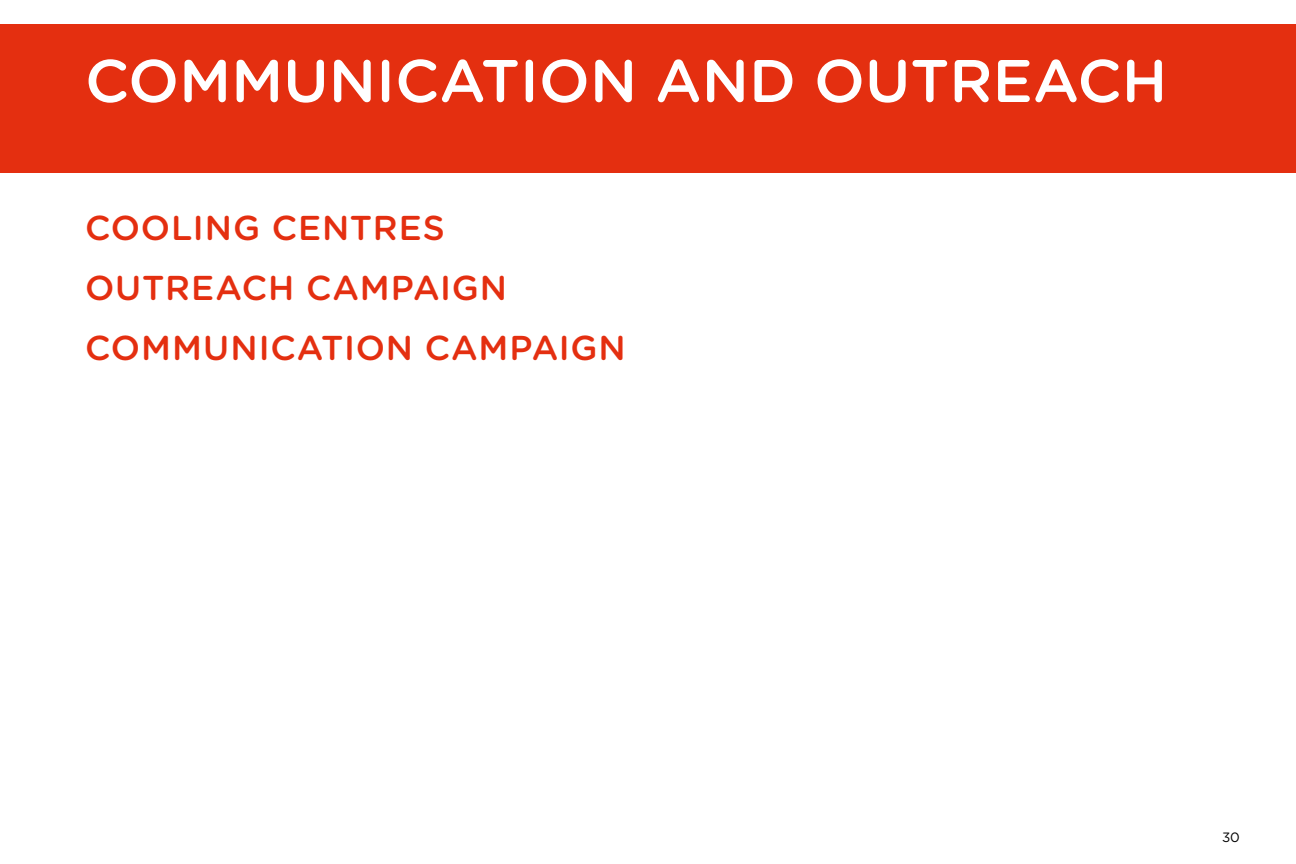
<style>
.page{position:relative;width:1296px;height:864px;background:#fff}
.page>*{position:absolute;margin:0;border:0;box-sizing:border-box;transform-origin:0 0}
.t1{font:500 60px "Gotham Rounded";color:#fff}
.t2{font:500 34.5px/60px "Gotham Rounded";letter-spacing:.025em;color:#e42f10}
.t3{font:13.5px "Gotham Rounded";color:#000}
</style>
<div class="page">
<div style="left:0;top:25px;width:1296px;height:148px;background:#e42f10"></div>
<h1 class="t1" style="left:85px;top:38px;width:1084px">COMMUNICATION AND OUTREACH</h1>
<p class="t2" style="left:85px;top:197px;width:542px">COOLING CENTRES<br>OUTREACH CAMPAIGN<br>COMMUNICATION CAMPAIGN</p>
<p class="t3" style="left:1222px;top:828px;width:19px">30</p>
</div>
